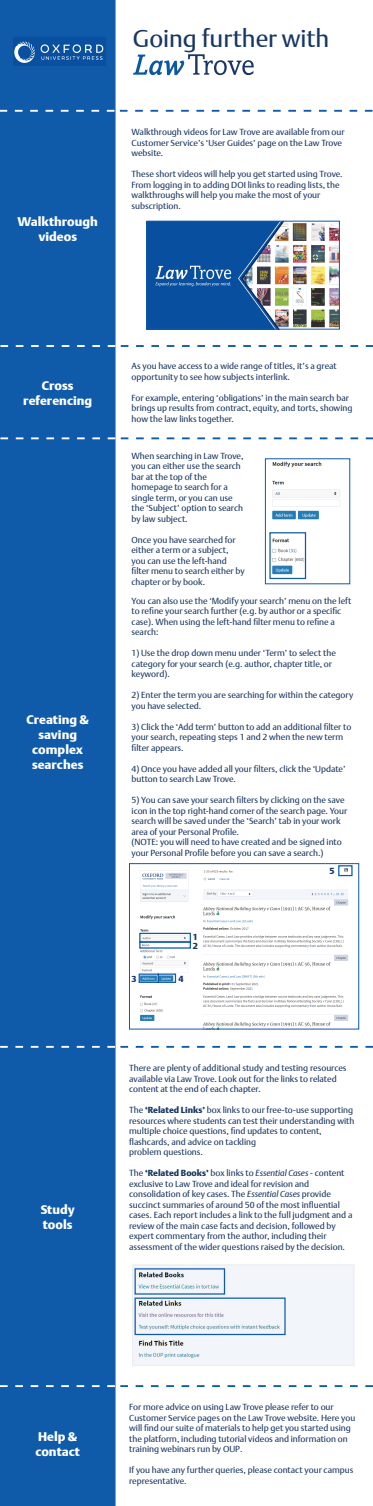
<style>
.page{position:relative;width:373px;height:1506px;background:#fff}
.page>*{position:absolute;margin:0;border:0;box-sizing:border-box;transform-origin:0 0}
.t1{font:24.38px "OUP Argo";color:#183762}
.t2{font:700 12.5px/15px "OUP Argo";color:#fff}
.t3{font:8.75px/10.5px "OUP Argo";color:#183661}
.t4{font:700 8.75px "OUP Argo";color:#17355f}
.s1{font-weight:700}
.s2{font-style:italic}
</style>
<div class="page">
<div style="left:0;top:0;width:115px;height:1506px;background:#105aaa"></div>
<svg style="left:133px;top:54px;width:120px;height:21px"></svg>
<svg style="left:0;top:345px;width:372px;height:2px"></svg>
<svg style="left:0;top:110px;width:114px;height:2px"></svg>
<svg style="left:120px;top:110px;width:252px;height:2px"></svg>
<img style="left:132px;top:1264px;width:223px;height:102px">
<div style="left:134px;top:1297px;width:151px;height:38px;border:1px solid #105aaa"></div>
<svg style="left:0;top:1385px;width:372px;height:2px"></svg>
<img style="left:148px;top:223px;width:189px;height:104px">
<div style="left:146px;top:221px;width:193px;height:108px;border:1px solid #105aaa"></div>
<svg style="left:0;top:437px;width:372px;height:2px"></svg>
<img style="left:269px;top:461px;width:71px;height:119px">
<div style="left:264px;top:458px;width:85px;height:126px;border:1px solid #105aa7"></div>
<div style="left:269px;top:532px;width:36px;height:47px;border:1px solid #105aa7"></div>
<img style="left:139px;top:865px;width:214px;height:162px">
<div style="left:129px;top:863px;width:229px;height:166px;border:1px solid #105aa7"></div>
<div style="left:139px;top:933px;width:51px;height:9px;border:1px solid #105aa7"></div>
<div style="left:139px;top:941px;width:51px;height:8px;border:1px solid #105aa7"></div>
<div style="left:138px;top:973px;width:21px;height:10px;border:1px solid #105aa7"></div>
<div style="left:157px;top:973px;width:19px;height:10px;border:1px solid #105aa7"></div>
<div style="left:337px;top:865px;width:15px;height:11px;border:1px solid #105aa7"></div>
<svg style="left:0;top:1046px;width:372px;height:2px"></svg>
<img style="left:13px;top:40px;width:91px;height:24px">
<p class="t2" style="left:18px;top:214px;width:82px">Walkthrough</p>
<p class="t2" style="left:38px;top:229px;width:40px">videos</p>
<p class="t1" style="left:133px;top:24px;width:197px">Going further with</p>
<p class="t3" style="left:131px;top:127px;width:214px">Walkthrough videos for Law Trove are available from our<br>Customer Service’s ‘User Guides’ page on the Law Trove website.</p>
<p class="t3" style="left:131px;top:169px;width:212px">These short videos will help you get started using Trove.<br>From logging in to adding DOI links to reading lists, the walkthroughs will help you make the most of your</p>
<p class="t3" style="left:131px;top:200px;width:51px">subscription.</p>
<p class="t2" style="left:42px;top:377px;width:33px">Cross</p>
<p class="t2" style="left:23px;top:392px;width:70px">referencing</p>
<p class="t2" style="left:26px;top:712px;width:64px">Creating &amp;</p>
<p class="t2" style="left:38px;top:727px;width:40px">saving</p>
<p class="t2" style="left:32px;top:742px;width:53px">complex searches</p>
<p class="t2" style="left:41px;top:1202px;width:36px">Study</p>
<p class="t2" style="left:43px;top:1217px;width:31px">tools</p>
<p class="t3" style="left:131px;top:361px;width:206px">As you have access to a wide range of titles, it’s a great opportunity to see how subjects interlink.</p>
<p class="t3" style="left:131px;top:392px;width:222px">For example, entering ‘obligations’ in the main search bar brings up results from contract, equity, and torts, showing how the law links together.</p>
<p class="t3" style="left:131px;top:450px;width:113px">When searching in Law Trove, you can either use the search bar at the top of the</p>
<p class="t3" style="left:131px;top:482px;width:97px">homepage to search for a</p>
<p class="t3" style="left:131px;top:492px;width:113px">single term, or you can use the ‘Subject’ option to search by law subject.</p>
<p class="t3" style="left:131px;top:534px;width:114px">Once you have searched for either a term or a subject, you can use the left-hand filter menu to search either by chapter or by book.</p>
<p class="t3" style="left:131px;top:595px;width:221px">You can also use the ‘Modify your search’ menu on the left to refine your search further (e.g. by author or a specific case). When using the left-hand filter menu to refine a search:</p>
<p class="t3" style="left:131px;top:648px;width:205px">1) Use the drop down menu under ‘Term’ to select the</p>
<p class="t3" style="left:131px;top:658px;width:202px">category for your search (e.g. author, chapter title, or</p>
<p class="t3" style="left:131px;top:669px;width:40px">keyword).</p>
<p class="t3" style="left:131px;top:690px;width:223px">2) Enter the term you are searching for within the category you have selected.</p>
<p class="t3" style="left:131px;top:721px;width:221px">3) Click the ‘Add term’ button to add an additional filter to your search, repeating steps 1 and 2 when the new term filter appears.</p>
<p class="t3" style="left:131px;top:763px;width:215px">4) Once you have added all your filters, click the ‘Update’ button to search Law Trove.</p>
<p class="t3" style="left:131px;top:795px;width:217px">5) You can save your search filters by clicking on the save icon in the top right-hand corner of the search page. Your search will be saved under the ‘Search’ tab in your work area of your Personal Profile.</p>
<p class="t3" style="left:131px;top:837px;width:211px">(NOTE: you will need to have created and be signed into your Personal Profile before you can save a search.)</p>
<p class="t4" style="left:192px;top:931px;width:7px">1</p>
<p class="t4" style="left:192px;top:941px;width:7px">2</p>
<p class="t4" style="left:131px;top:973px;width:7px">3</p>
<p class="t4" style="left:178px;top:973px;width:7px">4</p>
<p class="t4" style="left:329px;top:866px;width:7px">5</p>
<p class="t3" style="left:129px;top:1063px;width:218px">There are plenty of additional study and testing resources available via Law Trove. Look out for the links to related</p>
<p class="t3" style="left:129px;top:1084px;width:133px">content at the end of each chapter.</p>
<p class="t3" style="left:129px;top:1105px;width:226px">The <span class="s1">‘Related Links’</span> box links to our free-to-use supporting resources where students can test their understanding with multiple choice questions, find updates to content,</p>
<p class="t3" style="left:129px;top:1136px;width:128px">flashcards, and advice on tackling</p>
<p class="t3" style="left:129px;top:1147px;width:75px">problem questions.</p>
<p class="t3" style="left:129px;top:1168px;width:216px">The <span class="s1">‘Related Books’</span> box links to <span class="s2">Essential Cases</span> - content</p>
<p class="t3" style="left:129px;top:1178px;width:181px">exclusive to Law Trove and ideal for revision and</p>
<p class="t3" style="left:129px;top:1189px;width:203px">consolidation of key cases. The <span class="s2">Essential Cases</span> provide</p>
<p class="t3" style="left:129px;top:1199px;width:224px">succinct summaries of around 50 of the most influential cases. Each report includes a link to the full judgment and a review of the main case facts and decision, followed by</p>
<p class="t3" style="left:129px;top:1231px;width:198px">expert commentary from the author, including their</p>
<p class="t3" style="left:129px;top:1241px;width:217px">assessment of the wider questions raised by the decision.</p>
<p class="t2" style="left:38px;top:1429px;width:41px">Help &amp;</p>
<p class="t2" style="left:35px;top:1444px;width:46px">contact</p>
<p class="t3" style="left:129px;top:1402px;width:206px">For more advice on using Law Trove please refer to our</p>
<p class="t3" style="left:129px;top:1412px;width:227px">Customer Service pages on the Law Trove website. Here you will find our suite of materials to help get you started using the platform, including tutorial videos and information on training webinars run by OUP.</p>
<p class="t3" style="left:129px;top:1465px;width:225px">If you have any further queries, please contact your campus representative.</p>
</div>
